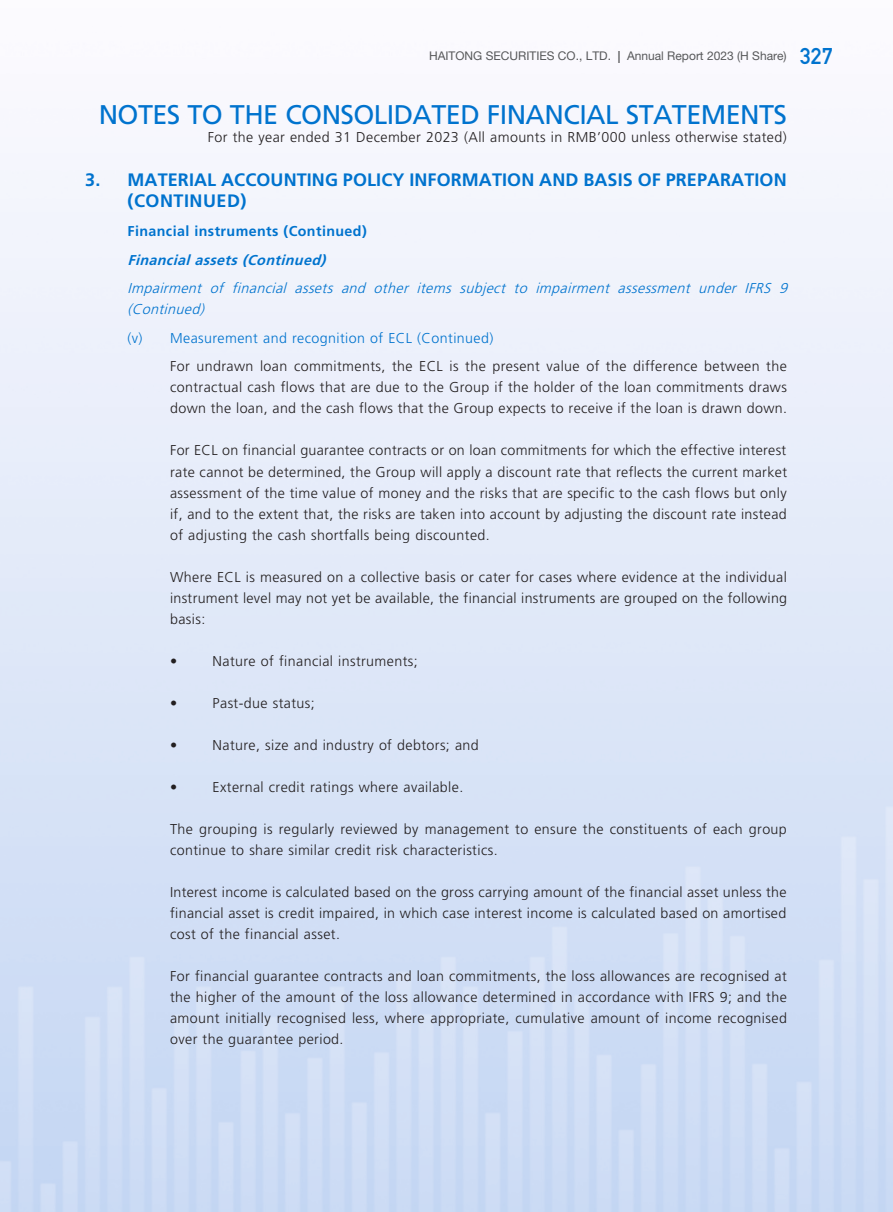
<style>
.page{position:relative;width:893px;height:1212px;background:#fff}
.page>*{position:absolute;margin:0;border:0;box-sizing:border-box;transform-origin:0 0}
.t1{font:27px "Frutiger LT Std";letter-spacing:-.02em;color:#0073ce}
.t2{font:700 18px/21px "Frutiger LT Std";letter-spacing:.005em;color:#0073ce}
.t3{font:300 14.25px/21px "Frutiger LT Std";letter-spacing:.03em;color:#231f20;text-align:justify}
.t4{font:italic 300 14.25px/21px "Frutiger LT Std";color:#0073ce}
.t5{font:300 14.25px "Frutiger LT Std";letter-spacing:.03em;color:#0073ce}
.t6{font:700 14.25px "Frutiger LT Std";letter-spacing:.03em;color:#0073ce}
.t7{font:italic 700 14.25px "Frutiger LT Std";color:#0073ce}
.t8{font:12px "Helvetica Neue LT Std";color:#57585a}
.s1{font-family:"Frutiger LT Std";font-weight:700}
.s2{font-family:"DIN Mittelschrift Std";font-size:22.5px;color:#0073ce}
</style>
<div class="page">
<p class="t8" style="left:429px;top:49px;width:405px">HAITONG SECURITIES CO., LTD. <span class="s1">|</span> Annual Report 2023 (H Share) <span class="s2">327</span></p>
<h1 class="t1" style="left:99px;top:99px;width:690px">NOTES TO THE CONSOLIDATED FINANCIAL STATEMENTS</h1>
<p class="t3" style="left:208px;top:127px;width:580px">For the year ended 31 December 2023 (All amounts in RMB’000 unless otherwise stated)</p>
<p class="t2" style="left:128px;top:169px;width:661px;text-indent:-43px">3. MATERIAL ACCOUNTING POLICY INFORMATION AND BASIS OF PREPARATION (CONTINUED)</p>
<p class="t6" style="left:128px;top:222px;width:241px">Financial instruments (Continued)</p>
<p class="t7" style="left:128px;top:251px;width:204px">Financialassets(Continued)</p>
<p class="t4" style="left:128px;top:278px;width:665px">Impairment of financial assets and other items subject to impairment assessment under IFRS 9 (Continued)</p>
<p class="t5" style="left:128px;top:330px;width:367px">(v) Measurement and recognition of ECL (Continued)</p>
<p class="t3" style="left:170px;top:356px;width:618px">For undrawn loan commitments, the ECL is the present value of the difference between the contractual cash flows that are due to the Group if the holder of the loan commitments draws down the loan, and the cash flows that the Group expects to receive if the loan is drawn down.</p>
<p class="t3" style="left:170px;top:440px;width:618px">For ECL on financial guarantee contracts or on loan commitments for which the effective interest rate cannot be determined, the Group will apply a discount rate that reflects the current market assessment of the time value of money and the risks that are specific to the cash flows but only if, and to the extent that, the risks are taken into account by adjusting the discount rate instead of adjusting the cash shortfalls being discounted.</p>
<p class="t3" style="left:170px;top:566px;width:618px">Where ECL is measured on a collective basis or cater for cases where evidence at the individual instrument level may not yet be available, the financial instruments are grouped on the following basis:</p>
<p class="t3" style="left:170px;top:650px;width:9px">•</p>
<p class="t3" style="left:213px;top:650px;width:207px">Nature of financial instruments;</p>
<p class="t3" style="left:170px;top:692px;width:9px">•</p>
<p class="t3" style="left:213px;top:692px;width:104px">Past-due status;</p>
<p class="t3" style="left:170px;top:734px;width:9px">•</p>
<p class="t3" style="left:213px;top:734px;width:268px">Nature, size and industry of debtors; and</p>
<p class="t3" style="left:170px;top:776px;width:9px">•</p>
<p class="t3" style="left:213px;top:776px;width:252px">External credit ratings where available.</p>
<p class="t3" style="left:170px;top:818px;width:618px">The grouping is regularly reviewed by management to ensure the constituents of each group continue to share similar credit risk characteristics.</p>
<p class="t3" style="left:170px;top:881px;width:618px">Interest income is calculated based on the gross carrying amount of the financial asset unless the financial asset is credit impaired, in which case interest income is calculated based on amortised cost of the financial asset.</p>
<p class="t3" style="left:170px;top:965px;width:618px">For financial guarantee contracts and loan commitments, the loss allowances are recognised at the higher of the amount of the loss allowance determined in accordance with IFRS 9; and the amount initially recognised less, where appropriate, cumulative amount of income recognised over the guarantee period.</p>
</div>
